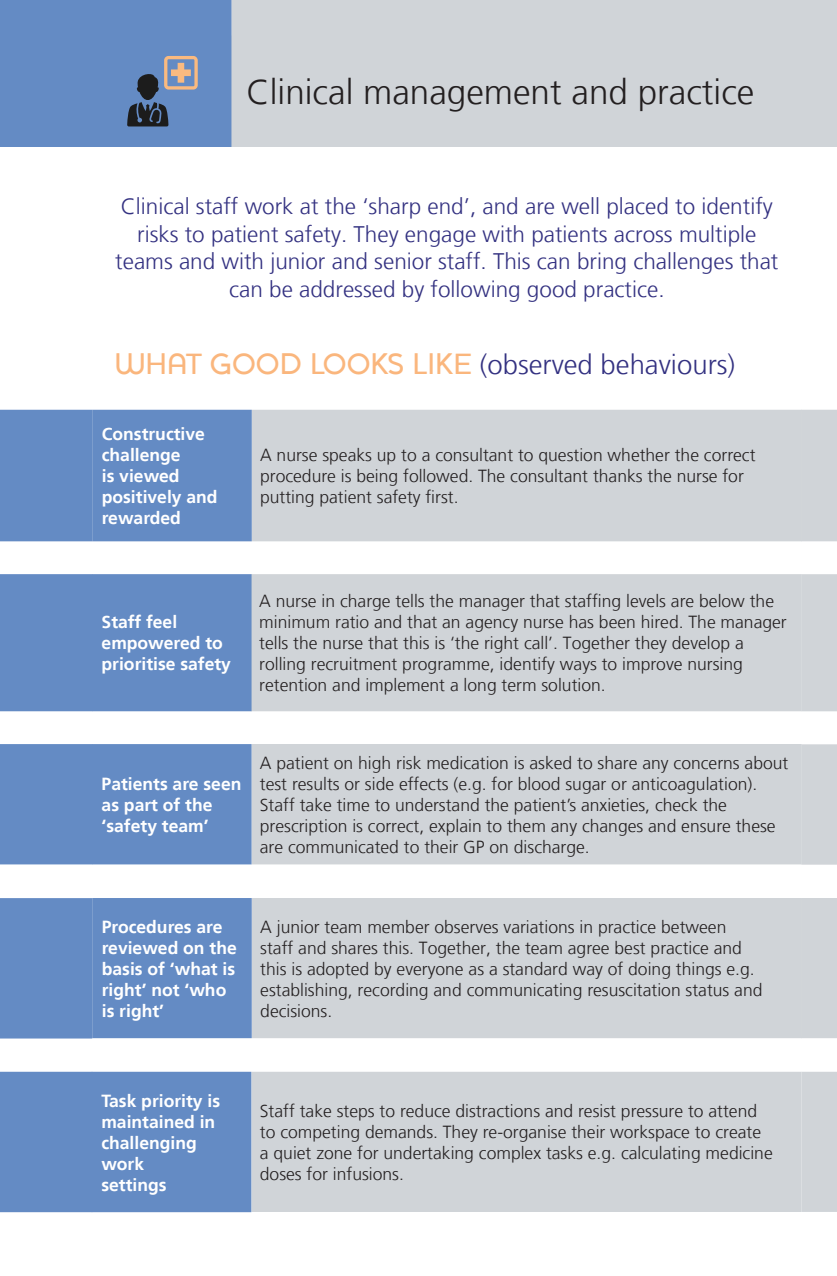
<style>
.page{position:relative;width:837px;height:1276px;background:#fff}
.page>*{position:absolute;margin:0;border:0;box-sizing:border-box;transform-origin:0 0}
.t1{font:300 35px "Frutiger LT";color:#231f20}
.t2{font:300 27.5px "Frutiger LT";color:#333181}
.t3{font:300 22.5px/27.5px "Frutiger LT";color:#333181;text-align:center}
.t4{font:300 17.5px/21px "Frutiger LT";color:#231f20}
.t5{font:700 17.5px/21px "Frutiger";color:#fff}
.s1{font-family:"Houschka";font-weight:500;font-size:30.25px;color:#fab67d}
</style>
<div class="page">
<div style="left:232px;top:1px;width:603px;height:145px;background:#d0d4d8"></div>
<div style="left:231px;top:0;width:605px;height:147px;border:2px solid #d0d4d8"></div>
<div style="left:252px;top:410px;width:549px;height:131px;background:#d0d4d8"></div>
<div style="left:93px;top:411px;width:157px;height:129px;background:#648bc4"></div>
<div style="left:92px;top:410px;width:160px;height:131px;border:2px solid #648bc4"></div>
<div style="left:251px;top:575px;width:549px;height:135px;background:#d0d4d8"></div>
<div style="left:251px;top:574px;width:550px;height:137px;border:1px solid #d0d4d8"></div>
<div style="left:93px;top:575px;width:157px;height:135px;background:#648bc4"></div>
<div style="left:92px;top:574px;width:159px;height:137px;border:2px solid #648bc4"></div>
<div style="left:252px;top:744px;width:548px;height:120px;background:#d0d4d8"></div>
<div style="left:93px;top:745px;width:157px;height:118px;background:#648bc4"></div>
<div style="left:92px;top:744px;width:159px;height:120px;border:2px solid #648bc4"></div>
<div style="left:252px;top:1072px;width:548px;height:139px;background:#d0d4d8"></div>
<div style="left:251px;top:1071px;width:550px;height:141px;border:1px solid #d0d4d8"></div>
<div style="left:93px;top:1073px;width:157px;height:138px;background:#648bc4"></div>
<div style="left:92px;top:1071px;width:159px;height:141px;border:2px solid #648bc4"></div>
<div style="left:252px;top:898px;width:549px;height:139px;background:#d0d4d8"></div>
<div style="left:252px;top:898px;width:549px;height:140px;border:1px solid #d0d4d8"></div>
<div style="left:93px;top:899px;width:157px;height:138px;background:#648bc4"></div>
<div style="left:92px;top:898px;width:160px;height:140px;border:2px solid #648bc4"></div>
<div style="left:231px;top:36px;width:569px;height:110px;background:#d0d4d8"></div>
<div style="left:231px;top:35px;width:569px;height:112px;border:1px solid #d0d4d8"></div>
<div style="left:1px;top:1px;width:229px;height:145px;background:#648bc4"></div>
<div style="left:0;top:0;width:231px;height:147px;border:2px solid #648bc4"></div>
<svg style="left:127px;top:56px;width:71px;height:70px"></svg>
<div style="left:1px;top:411px;width:90px;height:129px;background:#648bc4"></div>
<div style="left:0;top:410px;width:92px;height:131px;border:2px solid #648bc4"></div>
<div style="left:1px;top:575px;width:90px;height:135px;background:#648bc4"></div>
<div style="left:0;top:574px;width:92px;height:137px;border:2px solid #648bc4"></div>
<div style="left:1px;top:745px;width:90px;height:118px;background:#648bc4"></div>
<div style="left:0;top:744px;width:92px;height:120px;border:2px solid #648bc4"></div>
<div style="left:1px;top:899px;width:90px;height:138px;background:#648bc4"></div>
<div style="left:0;top:898px;width:92px;height:140px;border:2px solid #648bc4"></div>
<div style="left:1px;top:1073px;width:90px;height:138px;background:#648bc4"></div>
<div style="left:0;top:1071px;width:92px;height:141px;border:2px solid #648bc4"></div>
<div style="left:802px;top:411px;width:33px;height:129px;background:#d0d4d8"></div>
<div style="left:801px;top:410px;width:35px;height:131px;border:2px solid #d0d4d8"></div>
<div style="left:802px;top:575px;width:33px;height:135px;background:#d0d4d8"></div>
<div style="left:801px;top:574px;width:35px;height:137px;border:2px solid #d0d4d8"></div>
<div style="left:802px;top:745px;width:33px;height:118px;background:#d0d4d8"></div>
<div style="left:801px;top:744px;width:35px;height:120px;border:2px solid #d0d4d8"></div>
<div style="left:802px;top:899px;width:33px;height:138px;background:#d0d4d8"></div>
<div style="left:801px;top:898px;width:35px;height:140px;border:2px solid #d0d4d8"></div>
<div style="left:802px;top:1073px;width:33px;height:137px;background:#d0d4d8"></div>
<div style="left:801px;top:1071px;width:35px;height:141px;border:2px solid #d0d4d8"></div>
<p class="t1" style="left:246px;top:72px;width:509px">Clinical management and practice</p>
<p class="t3" style="left:115px;top:193px;width:664px">Clinical staff work at the ‘sharp end’, and are well placed to identify risks to patient safety. They engage with patients across multiple teams and with junior and senior staff. This can bring challenges that can be addressed by following good practice.</p>
<p class="t2" style="left:115px;top:349px;width:621px"><span class="s1">WHAT GOOD LOOKS LIKE</span> (observed behaviours)</p>
<p class="t5" style="left:102px;top:423px;width:117px">Constructive challenge<br>is viewed positively and rewarded</p>
<p class="t4" style="left:260px;top:445px;width:496px">A nurse speaks up to a consultant to question whether the correct procedure is being followed. The consultant thanks the nurse for putting patient safety first.</p>
<p class="t5" style="left:102px;top:612px;width:131px">Staff feel empowered to prioritise safety</p>
<p class="t4" style="left:259px;top:591px;width:529px">A nurse in charge tells the manager that staffing levels are below the minimum ratio and that an agency nurse has been hired. The manager tells the nurse that this is ‘the right call’. Together they develop a rolling recruitment programme, identify ways to improve nursing retention and implement a long term solution.</p>
<p class="t5" style="left:102px;top:773px;width:141px">Patients are seen as part of the ‘safety team’</p>
<p class="t4" style="left:260px;top:752px;width:530px">A patient on high risk medication is asked to share any concerns about test results or side effects (e.g. for blood sugar or anticoagulation).<br>Staff take time to understand the patient’s anxieties, check the prescription is correct, explain to them any changes and ensure these are communicated to their GP on discharge.</p>
<p class="t5" style="left:102px;top:916px;width:136px">Procedures are reviewed on the</p>
<p class="t5" style="left:102px;top:958px;width:135px">basis of ‘what is right’ not ‘who is right’</p>
<p class="t4" style="left:260px;top:916px;width:503px">A junior team member observes variations in practice between staff and shares this. Together, the team agree best practice and this is adopted by everyone as a standard way of doing things e.g. establishing, recording and communicating resuscitation status and decisions.</p>
<p class="t5" style="left:101px;top:1090px;width:120px">Task priority is</p>
<p class="t5" style="left:101px;top:1111px;width:115px">maintained in challenging work</p>
<p class="t5" style="left:101px;top:1174px;width:67px">settings</p>
<p class="t4" style="left:260px;top:1100px;width:514px">Staff take steps to reduce distractions and resist pressure to attend to competing demands. They re-organise their workspace to create a quiet zone for undertaking complex tasks e.g. calculating medicine doses for infusions.</p>
</div>
